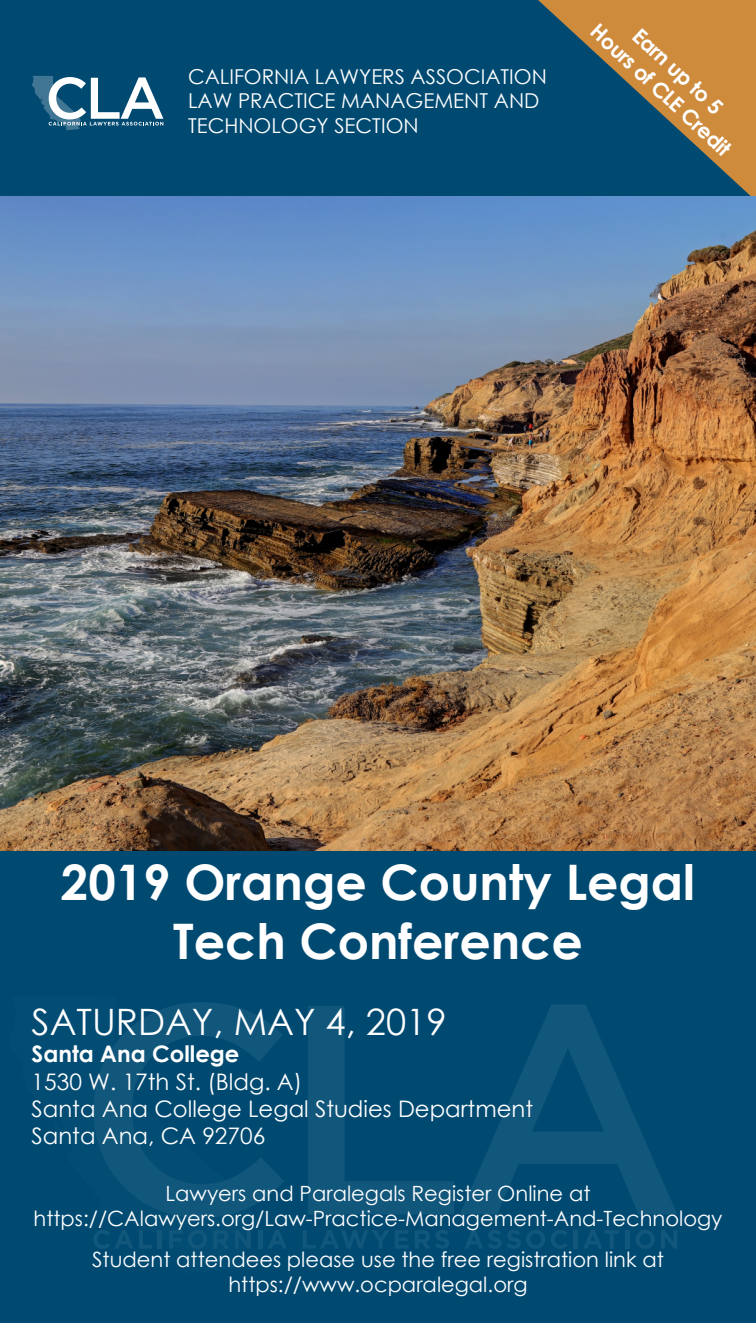
<style>
.page{position:relative;width:756px;height:1323px;background:#fff}
.page>*{position:absolute;margin:0;border:0;box-sizing:border-box;transform-origin:0 0}
.t1{font:700 49px/58.8px "Century Gothic";color:#fff;text-align:center}
.t2{font:36.4px "Century Gothic";color:#fff}
.t3{font:22.75px/27.3px "Century Gothic";color:#fff}
.t4{font:700 22.75px "Century Gothic";color:#fff}
.t5{font:21px/25.2px "Century Gothic";color:#fff;text-align:center}
.t6{font:700 21px "Century Gothic";color:#fff}
.t7{font:20.47px/24.7px "Century Gothic";color:#fff}
</style>
<div class="page">
<div style="left:0;top:849px;width:756px;height:474px;background:#004a72"></div>
<svg style="left:94px;top:1002px;width:190px;height:216px"></svg>
<svg style="left:308px;top:1006px;width:146px;height:208px"></svg>
<svg style="left:460px;top:1004px;width:217px;height:210px"></svg>
<svg style="left:93px;top:1230px;width:59px;height:19px"></svg>
<hr style="left:158px;top:1230px;width:4px;height:19px;background:#11567b">
<svg style="left:169px;top:1230px;width:38px;height:19px"></svg>
<svg style="left:213px;top:1230px;width:15px;height:19px"></svg>
<svg style="left:235px;top:1230px;width:16px;height:19px"></svg>
<hr style="left:258px;top:1230px;width:4px;height:19px;background:#11567b">
<svg style="left:268px;top:1230px;width:18px;height:18px"></svg>
<svg style="left:303px;top:1230px;width:105px;height:19px"></svg>
<svg style="left:415px;top:1230px;width:34px;height:19px"></svg>
<svg style="left:465px;top:1230px;width:80px;height:19px"></svg>
<svg style="left:551px;top:1230px;width:16px;height:19px"></svg>
<hr style="left:574px;top:1230px;width:4px;height:19px;background:#11567b">
<svg style="left:584px;top:1230px;width:35px;height:18px"></svg>
<hr style="left:625px;top:1230px;width:4px;height:19px;background:#11567b">
<svg style="left:636px;top:1230px;width:19px;height:19px"></svg>
<svg style="left:661px;top:1230px;width:16px;height:18px"></svg>
<div style="left:0;top:0;width:756px;height:201px;background:#004a72"></div>
<svg style="left:538px;top:0;width:218px;height:197px;fill:#ce8b3c"></svg>
<svg style="left:32px;top:76px;width:131px;height:54px"></svg>
<img style="left:0;top:197px;width:756px;height:653px">
<p class="t7" style="left:188px;top:64px;width:360px">CALIFORNIA LAWYERS ASSOCIATION<br>LAW PRACTICE MANAGEMENT AND<br>TECHNOLOGY SECTION</p>
<p class="t6" style="left:605px;top:16px;width:184px;rotate:43deg">Hours of CLE Credit</p>
<p class="t6" style="left:647px;top:21px;width:115px;rotate:43deg">Earn up to 5</p>
<h1 class="t1" style="left:61px;top:851px;width:636px">2019 Orange County Legal<br>Tech Conference</h1>
<h2 class="t2" style="left:32px;top:996px;width:417px">SATURDAY, MAY 4, 2019</h2>
<p class="t4" style="left:32px;top:1037px;width:209px">Santa Ana College</p>
<p class="t3" style="left:32px;top:1067px;width:503px">1530 W. 17th St. (Bldg. A)<br>Santa Ana College Legal Studies Department<br>Santa Ana, CA 92706</p>
<p class="t5" style="left:34px;top:1180px;width:690px">Lawyers and Paralegals Register Online at https://CAlawyers.org/Law-Practice-Management-And-Technology</p>
<p class="t5" style="left:92px;top:1246px;width:573px">Student attendees please use the free registration link at https://www.ocparalegal.org</p>
</div>
